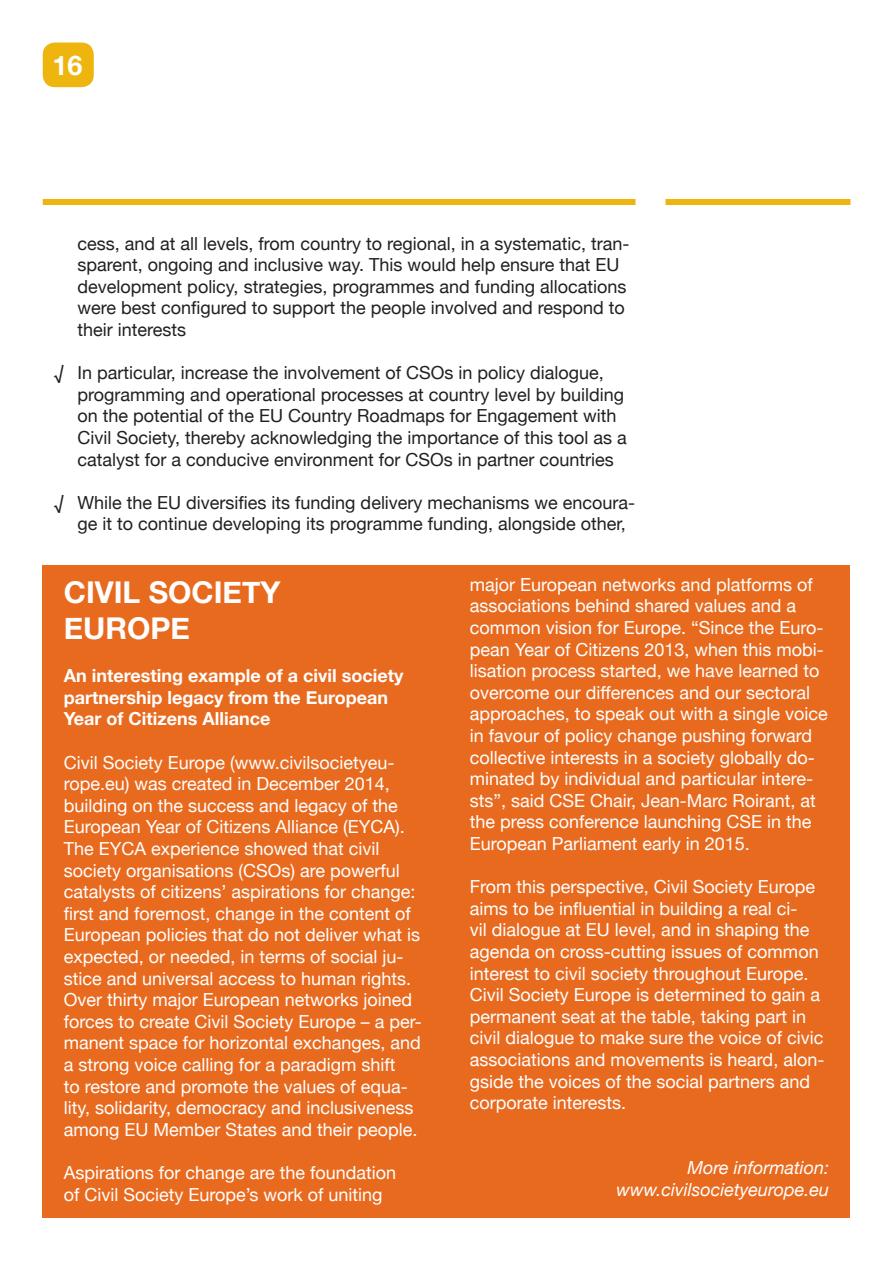
<style>
.page{position:relative;width:893px;height:1263px;background:#fff}
.page>*{position:absolute;margin:0;border:0;box-sizing:border-box;transform-origin:0 0}
.t1{font:700 30px "Helvetica Neue";color:#fff}
.t2{font:700 27px "Helvetica Neue";color:#fff}
.t3{font:18px/21.6px "Helvetica Neue";color:#fff}
.t4{font:18px/21.6px "Helvetica Neue";color:#231f20}
.t5{font:700 18px/21.6px "Helvetica Neue";color:#fff}
.t6{font:italic 18px/21.6px "Helvetica Neue";color:#fff;text-align:right}
</style>
<div class="page">
<div style="left:43px;top:565px;width:807px;height:652px;background:#e86a1f"></div>
<div style="left:43px;top:43px;width:51px;height:44px;background:#edb50e;border-radius:12px"></div>
<div style="left:43px;top:199px;width:592px;height:6px;background:#edb50e"></div>
<div style="left:665px;top:199px;width:185px;height:6px;background:#edb50e"></div>
<p class="t2" style="left:52px;top:44px;width:32px">16</p>
<p class="t4" style="left:78px;top:233px;width:553px">cess, and at all levels, from country to regional, in a systematic, tran&shy;sparent, ongoing and inclusive way. This would help ensure that EU development policy, strategies, programmes and funding allocations were best configured to support the people involved and respond to their interests</p>
<p class="t4" style="left:78px;top:363px;width:551px;text-indent:-23px">√ In particular, increase the involvement of CSOs in policy dialogue, programming and operational processes at country level by building on the potential of the EU Country Roadmaps for Engagement with Civil Society, thereby acknowledging the importance of this tool as a catalyst for a conducive environment for CSOs in partner countries</p>
<p class="t4" style="left:78px;top:493px;width:559px;text-indent:-23px">√ While the EU diversifies its funding delivery mechanisms we encoura&shy;ge it to continue developing its programme funding, alongside other,</p>
<p class="t1" style="left:64px;top:569px;width:218px">CIVIL SOCIETY</p>
<p class="t1" style="left:64px;top:605px;width:128px">EUROPE</p>
<p class="t5" style="left:64px;top:665px;width:341px">An interesting example of a civil society partnership legacy from the European<br>Year of Citizens Alliance</p>
<p class="t3" style="left:64px;top:752px;width:360px">Civil Society Europe (www.civilsocietyeu&shy;rope.eu) was created in December 2014, building on the success and legacy of the European Year of Citizens Alliance (EYCA).<br>The EYCA experience showed that civil society organisations (CSOs) are powerful catalysts of citizens’ aspirations for change: first and foremost, change in the content of European policies that do not deliver what is expected, or needed, in terms of social ju&shy;stice and universal access to human rights.<br>Over thirty major European networks joined forces to create Civil Society Europe – a per&shy;manent space for horizontal exchanges, and a strong voice calling for a paradigm shift<br>to restore and promote the values of equa&shy;lity, solidarity, democracy and inclusiveness among EU Member States and their people.</p>
<p class="t3" style="left:64px;top:1163px;width:334px">Aspirations for change are the foundation of Civil Society Europe’s work of uniting</p>
<p class="t3" style="left:470px;top:575px;width:360px">major European networks and platforms of associations behind shared values and a common vision for Europe. “Since the Euro&shy;pean Year of Citizens 2013, when this mobi&shy;lisation process started, we have learned to overcome our differences and our sectoral approaches, to speak out with a single voice in favour of policy change pushing forward collective interests in a society globally do&shy;minated by individual and particular intere&shy;sts”, said CSE Chair, Jean-Marc Roirant, at the press conference launching CSE in the European Parliament early in 2015.</p>
<p class="t3" style="left:470px;top:877px;width:356px">From this perspective, Civil Society Europe aims to be influential in building a real ci-<br>vil dialogue at EU level, and in shaping the agenda on cross-cutting issues of common interest to civil society throughout Europe.<br>Civil Society Europe is determined to gain a permanent seat at the table, taking part in civil dialogue to make sure the voice of civic associations and movements is heard, alon&shy;gside the voices of the social partners and corporate interests.</p>
<p class="t6" style="left:616px;top:1158px;width:214px">More information: www.civilsocietyeurope.eu</p>
</div>
